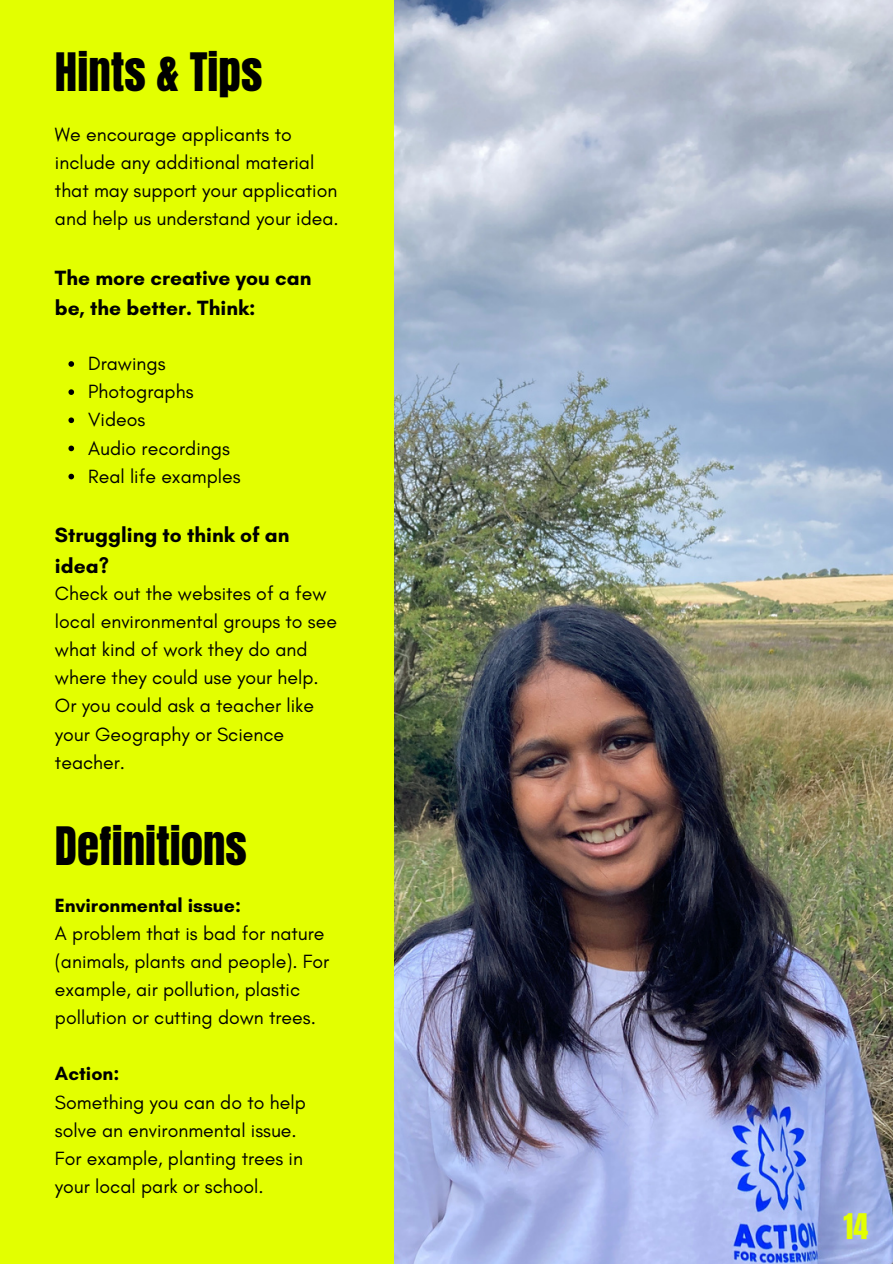
<style>
.page{position:relative;width:893px;height:1264px;background:#fff}
.page>*{position:absolute;margin:0;border:0;box-sizing:border-box;transform-origin:0 0}
.t1{font:45px "Anton";color:#000}
.t2{font:30px "Anton";color:#e3ff00}
.t3{font:700 21px/30.3px "Glacial Indifference";color:#000}
.t4{font:19.5px/28.2px "Glacial Indifference";color:#000}
.t5{font:700 19.5px "Glacial Indifference";color:#000}
</style>
<div class="page">
<div style="left:0;top:0;width:892px;height:1263px;background:#e3ff00"></div>
<img style="left:394px;top:0;width:498px;height:1263px">
<svg style="left:68px;top:361px;width:6px;height:6px"></svg>
<svg style="left:68px;top:389px;width:6px;height:6px"></svg>
<svg style="left:68px;top:417px;width:6px;height:6px"></svg>
<svg style="left:68px;top:445px;width:6px;height:6px"></svg>
<svg style="left:68px;top:474px;width:6px;height:5px"></svg>
<h1 class="t1" style="left:55px;top:40px;width:209px">Hints &amp; Tips</h1>
<p class="t4" style="left:55px;top:120px;width:285px">We encourage applicants to include any additional material that may support your application and help us understand your idea.</p>
<p class="t3" style="left:55px;top:262px;width:258px">The more creative you can be, the better. Think:</p>
<p class="t4" style="left:88px;top:349px;width:154px">Drawings<br>Photographs<br>Videos<br>Audio recordings<br>Real life examples</p>
<p class="t3" style="left:55px;top:520px;width:236px">Struggling to think of an idea?</p>
<p class="t4" style="left:55px;top:579px;width:283px">Check out the websites of a few local environmental groups to see what kind of work they do and where they could use your help.<br>Or you could ask a teacher like your Geography or Science teacher.</p>
<h1 class="t1" style="left:55px;top:813px;width:193px">Definitions</h1>
<p class="t5" style="left:55px;top:893px;width:187px">Environmental issue:</p>
<p class="t4" style="left:55px;top:918px;width:276px">A problem that is bad for nature (animals, plants and people). For example, air pollution, plastic pollution or cutting down trees.</p>
<p class="t5" style="left:55px;top:1061px;width:66px">Action:</p>
<p class="t4" style="left:55px;top:1087px;width:252px">Something you can do to help solve an environmental issue.<br>For example, planting trees in your local park or school.</p>
<h2 class="t2" style="left:843px;top:1204px;width:26px">14</h2>
</div>
